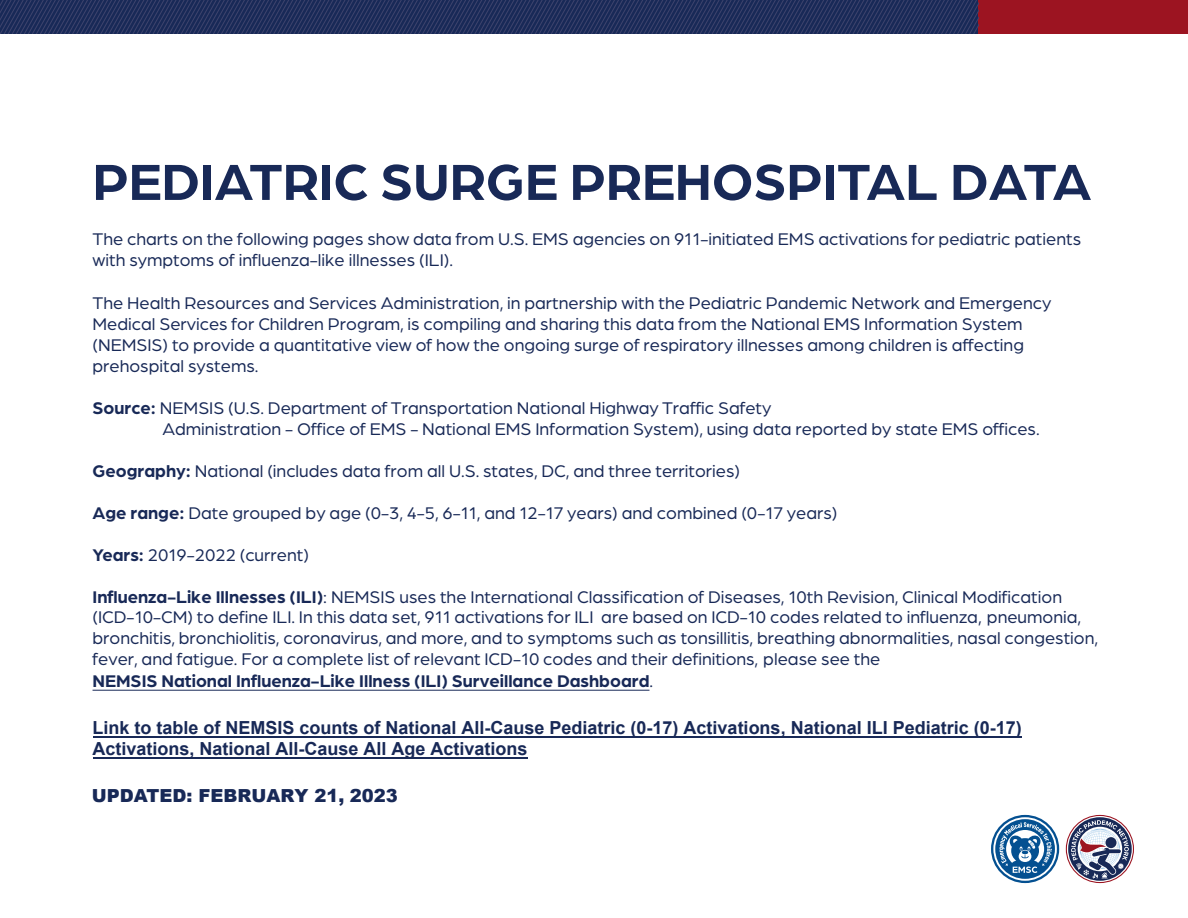
<style>
.page{position:relative;width:1188px;height:918px;background:#fff}
.page>*{position:absolute;margin:0;border:0;box-sizing:border-box;transform-origin:0 0}
.t1{font:700 54px "Arboria";color:#182957}
.t2{font:18px/21px "Arboria";color:#182957}
.t3{font:700 18px/21.3px "Arial";color:#182957}
.t4{font:900 18px "Arial";color:#182957}
.s1{font-weight:700}
.s2{font-style:inherit}
</style>
<div class="page">
<hr style="left:93px;top:757px;width:434px;height:2px;background:#182957">
<hr style="left:93px;top:736px;width:928px;height:2px;background:#182957">
<hr style="left:93px;top:690px;width:556px;height:1px;background:#182957">
<svg style="left:1066px;top:815px;width:68px;height:68px"></svg>
<svg style="left:991px;top:815px;width:68px;height:68px"></svg>
<svg style="left:993px;top:817px;width:64px;height:64px"></svg>
<svg style="left:995px;top:819px;width:60px;height:60px"></svg>
<div style="left:978px;top:0;width:210px;height:34px;background:#9c1421"></div>
<svg style="left:0;top:0;width:978px;height:34px;background:#22305c"></svg>
<h1 class="t1" style="left:93px;top:145px;width:1000px">PEDIATRIC SURGE PREHOSPITAL DATA</h1>
<p class="t2" style="left:93px;top:228px;width:990px">The charts on the following pages show data from U.S. EMS agencies on 911-initiated EMS activations for pediatric patients with symptoms of influenza-like illnesses (ILI).</p>
<p class="t2" style="left:93px;top:291px;width:960px">The Health Resources and Services Administration, in partnership with the Pediatric Pandemic Network and Emergency Medical Services for Children Program, is compiling and sharing this data from the National EMS Information System (NEMSIS) to provide a quantitative view of how the ongoing surge of respiratory illnesses among children is affecting prehospital systems.</p>
<p class="t2" style="left:162px;top:396px;width:879px;text-indent:-70px"><span class="s1">Source:</span> NEMSIS (U.S. Department of Transportation National Highway Traffic Safety<br>Administration - Office of EMS - National EMS Information System), using data reported by state EMS offices.</p>
<p class="t2" style="left:93px;top:459px;width:649px"><span class="s1">Geography:</span> National (includes data from all U.S. states, DC, and three territories)</p>
<p class="t2" style="left:93px;top:501px;width:746px"><span class="s1">Age range:</span> Date grouped by age (0-3, 4-5, 6-11, and 12-17 years) and combined (0-17 years)</p>
<p class="t2" style="left:93px;top:543px;width:218px"><span class="s1">Years:</span> 2019-2022 (current)</p>
<p class="t2" style="left:93px;top:585px;width:1007px"><span class="s1">Influenza-Like Illnesses (ILI)</span>: NEMSIS uses the International Classification of Diseases, 10th Revision, Clinical Modification (ICD-10-CM) to define ILI. In this data set, 911 activations for ILI are based on ICD-10 codes related to influenza, pneumonia, bronchitis, bronchiolitis, coronavirus, and more, and to symptoms such as tonsillitis, breathing abnormalities, nasal congestion, fever, and fatigue. For a complete list of relevant ICD-10 codes and their definitions, please see the<br><span class="s1">NEMSIS National Influenza-Like Illness (ILI) Surveillance Dashboard</span>.</p>
<p class="t3" style="left:93px;top:717px;width:931px">Link to table of NEMSIS counts of National All-Cause Pediatric (0-17) Activations, National ILI Pediatric (0-17)<br>Activations, National All-Cause All Age Activations</p>
<p class="t4" style="left:92px;top:783px;width:307px">UPDATED: <span class="s2">FEBRUARY 21</span>, 2023</p>
</div>
